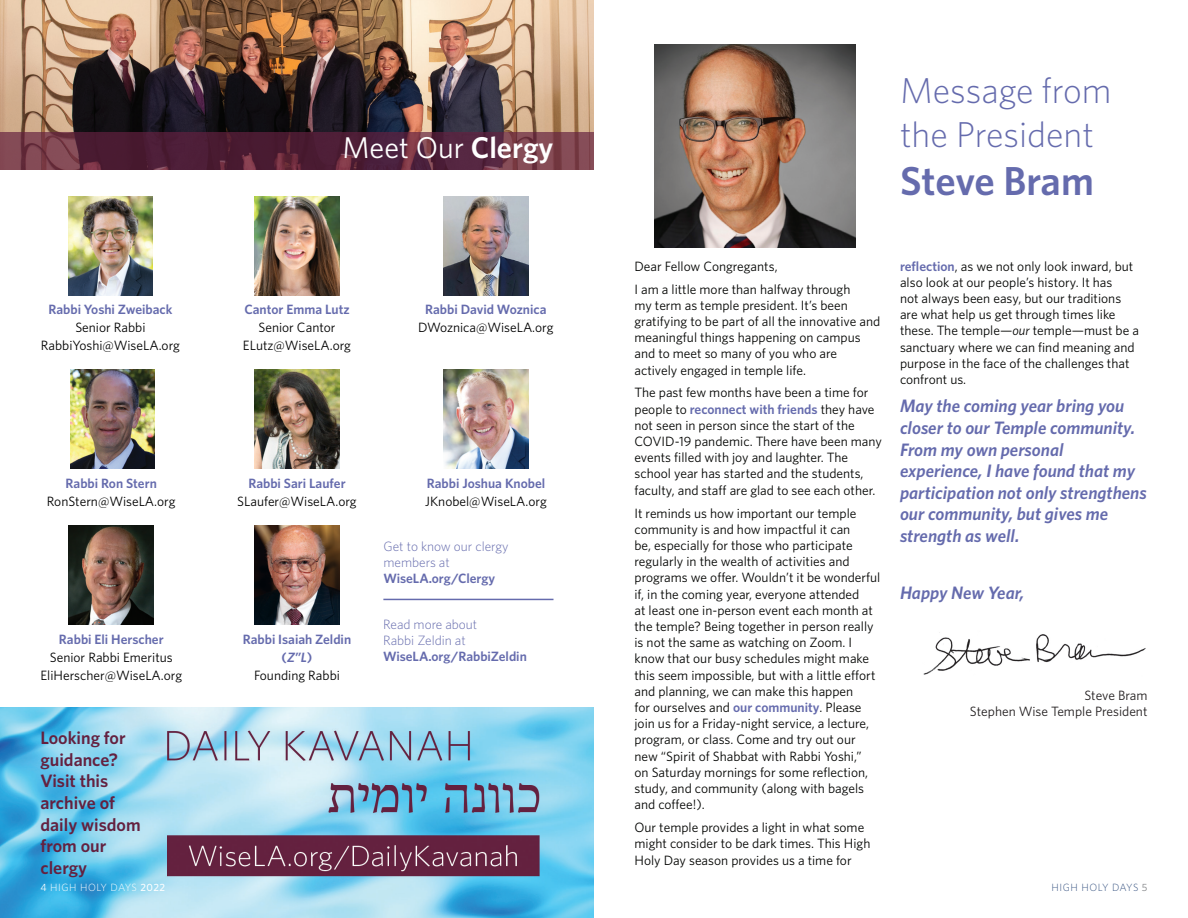
<style>
.page{position:relative;width:1188px;height:918px;background:#fff}
.page>*{position:absolute;margin:0;border:0;box-sizing:border-box;transform-origin:0 0}
.t1{font:600 40.5px "Whitney";letter-spacing:-.005em;color:#656bad}
.t2{font:300 36px/43.2px "Whitney";color:#656bad}
.t3{font:30px "Whitney";color:#fff}
.Normal__Web{font:italic 600 18px/21.6px "Whitney";color:#656bad}
.t4{font:600 18px/21.6px "Whitney";color:#642140}
.Normal__Web-2{font:13.5px/16.2px "Whitney";color:#040503}
.t5{font:13.5px/18px "Whitney";color:#000001;text-align:center}
.t6{font:300 13.5px/16.2px "Whitney";color:#656bad}
.t7{font:600 13.5px/18px "Whitney";color:#656bad;text-align:center}
.t8{font:13.5px "Whitney";color:#231f20}
.t9{font:300 10.5px "Whitney";letter-spacing:.05em;color:#fff}
.t10{font:300 10.5px "Whitney";letter-spacing:.05em;color:#375381}
.s1{font-weight:600}
.s2{font-weight:600;color:#656bad}
.s3{font-style:italic}
.s4{font-weight:400;color:#000001}
.s5{font-weight:400}
.s6{font-weight:500}
.s7{font-weight:400;color:#808285}
</style>
<div class="page">
<img style="left:70px;top:369px;width:85px;height:100px">
<img style="left:255px;top:369px;width:84px;height:100px">
<img style="left:444px;top:369px;width:84px;height:100px">
<img style="left:68px;top:196px;width:85px;height:99px">
<img style="left:255px;top:196px;width:84px;height:99px">
<img style="left:69px;top:525px;width:85px;height:100px">
<img style="left:255px;top:525px;width:84px;height:100px">
<img style="left:654px;top:44px;width:201px;height:203px">
<hr style="left:383px;top:599px;width:171px;height:1px;background:#656bad">
<img style="left:444px;top:196px;width:84px;height:99px">
<img style="left:923px;top:632px;width:223px;height:43px">
<img style="left:0;top:0;width:594px;height:132px">
<svg style="left:0;top:132px;width:594px;height:38px;background:#5e2b3f"></svg>
<img style="left:0;top:707px;width:594px;height:211px">
<p class="t3" style="left:342px;top:130px;width:213px">Meet Our <span class="s1">Clergy</span></p>
<p class="t2" style="left:900px;top:69px;width:213px">Message from the President</p>
<p class="t1" style="left:900px;top:157px;width:195px">Steve Bram</p>
<p class="Normal__Web-2" style="left:900px;top:258px;width:241px"><span class="s2">reflection</span>, as we not only look inward, but also look at our people’s history. It has<br>not always been easy, but our traditions are what help us get through times like these. The temple—<span class="s3">our</span> temple—must be a sanctuary where we can find meaning and purpose in the face of the challenges that confront us.</p>
<p class="Normal__Web" style="left:900px;top:395px;width:248px">May the coming year bring you closer to our Temple community.<br>From my own personal experience, I have found that my participation not only strengthens our community, but gives me strength as well.</p>
<p class="Normal__Web-2" style="left:634px;top:258px;width:145px">Dear Fellow Congregants,</p>
<p class="Normal__Web-2" style="left:634px;top:280px;width:247px">I am a little more than halfway through<br>my term as temple president. It’s been gratifying to be part of all the innovative and meaningful things happening on campus and to meet so many of you who are actively engaged in temple life.</p>
<p class="Normal__Web-2" style="left:634px;top:384px;width:249px">The past few months have been a time for people to <span class="s2">reconnect with friends</span> they have not seen in person since the start of the COVID-19 pandemic. There have been many events filled with joy and laughter. The school year has started and the students, faculty, and staff are glad to see each other.</p>
<p class="Normal__Web-2" style="left:634px;top:505px;width:247px">It reminds us how important our temple community is and how impactful it can<br>be, especially for those who participate regularly in the wealth of activities and programs we offer. Wouldn’t it be wonderful if, in the coming year, everyone attended<br>at least one in-person event each month at the temple? Being together in person really is not the same as watching on Zoom. I know that our busy schedules might make this seem impossible, but with a little effort and planning, we can make this happen<br>for ourselves and <span class="s2">our community</span>. Please join us for a Friday-night service, a lecture, program, or class. Come and try out our new “Spirit of Shabbat with Rabbi Yoshi,”<br>on Saturday mornings for some reflection, study, and community (along with bagels and coffee!).</p>
<p class="Normal__Web-2" style="left:634px;top:819px;width:237px">Our temple provides a light in what some might consider to be dark times. This High<br>Holy Day season provides us a time for</p>
<p class="t5" style="left:41px;top:300px;width:141px"><span class="s2">Rabbi Yoshi Zweiback<br></span>Senior Rabbi<br>RabbiYoshi@WiseLA.org</p>
<p class="t5" style="left:418px;top:300px;width:137px"><span class="s2">Rabbi David Woznica<br></span>DWoznica@WiseLA.org</p>
<p class="t5" style="left:243px;top:300px;width:110px"><span class="s2">Cantor Emma Lutz<br></span>Senior Cantor<br>ELutz@WiseLA.org</p>
<p class="t5" style="left:47px;top:474px;width:130px"><span class="s2">Rabbi Ron Stern<br></span>RonStern@WiseLA.org</p>
<p class="t5" style="left:237px;top:474px;width:121px"><span class="s2">Rabbi Sari Laufer<br></span>SLaufer@WiseLA.org</p>
<p class="t5" style="left:425px;top:474px;width:123px;text-align:left"><span class="s2">Rabbi Joshua Knobel<br></span>JKnobel@WiseLA.org</p>
<p class="t6" style="left:383px;top:538px;width:127px">Get to know our clergy members at<br><span class="s1">WiseLA.org/Clergy</span></p>
<p class="Normal__Web" style="left:900px;top:581px;width:126px">Happy New Year,</p>
<p class="t6" style="left:383px;top:616px;width:145px">Read more about<br>Rabbi Zeldin at<br><span class="s1">WiseLA.org/RabbiZeldin</span></p>
<p class="t5" style="left:40px;top:630px;width:143px"><span class="s2">Rabbi Eli Herscher<br></span>Senior Rabbi Emeritus<br>EliHerscher@WiseLA.org</p>
<p class="t7" style="left:243px;top:630px;width:110px">Rabbi Isaiah Zeldin (<span class="s3">Z”L</span>)<br><span class="s4">Founding Rabbi</span></p>
<p class="t8" style="left:1084px;top:688px;width:65px">Steve Bram</p>
<p class="t8" style="left:970px;top:704px;width:179px">Stephen Wise Temple President</p>
<p class="t4" style="left:40px;top:727px;width:102px">Looking for guidance?<br>Visit this archive of daily wisdom from our clergy</p>
<p class="t9" style="left:40px;top:881px;width:126px"><span class="s5">4</span> HIGH HOLY DAYS <span class="s6">2022</span></p>
<p class="t10" style="left:1052px;top:881px;width:97px">HIGH HOLY DAYS <span class="s7">5</span></p>
</div>
